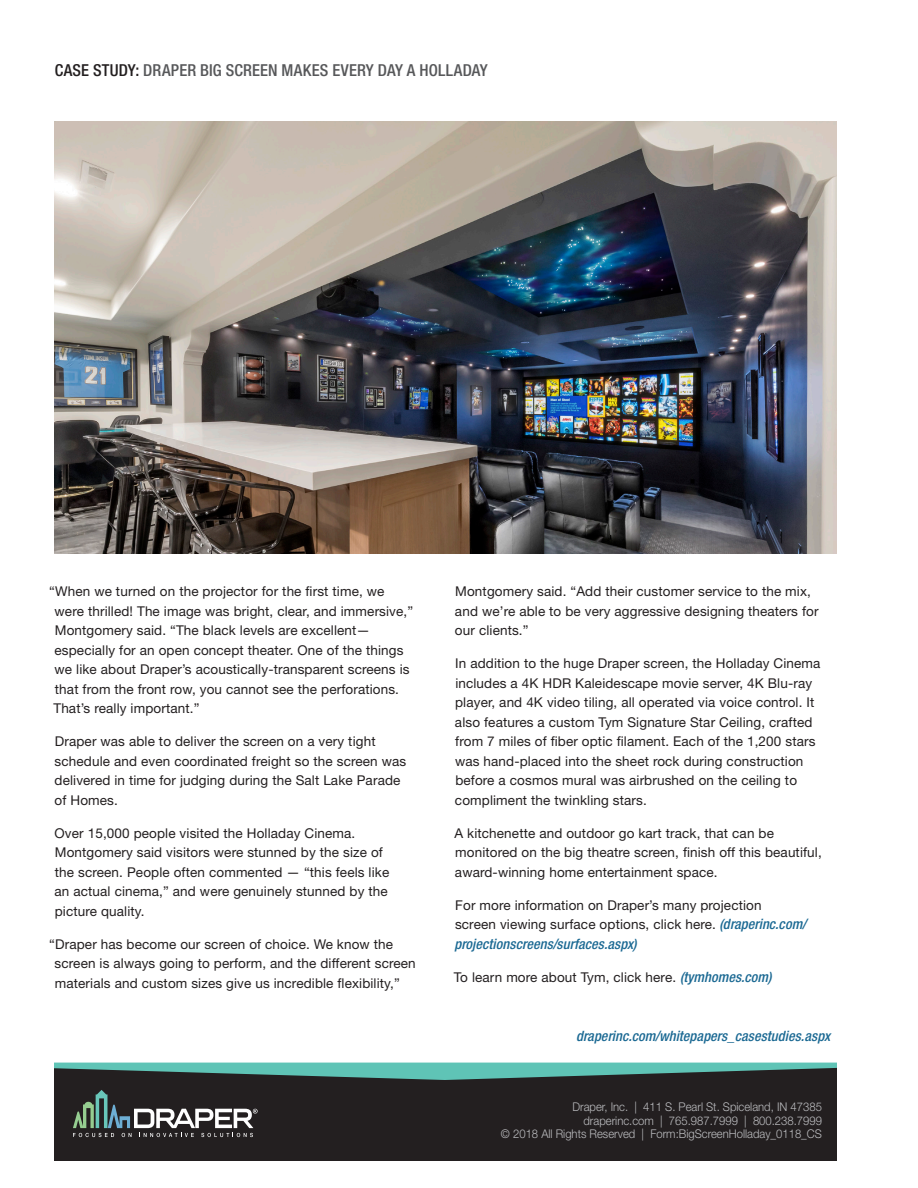
<style>
.page{position:relative;width:918px;height:1188px;background:#fff}
.page>*{position:absolute;margin:0;border:0;box-sizing:border-box;transform-origin:0 0}
.SUBHEAD{font:500 condensed 16.5px "Helvetica Neue LT Std";letter-spacing:.01em;color:#57585a}
.BODY_COPY{font:italic 500 condensed 14.25px "Helvetica Neue LT Std";letter-spacing:.005em;color:#1b6993}
.BODY_COPY-2{font:13.5px/19.5px "Helvetica Neue LT Std";letter-spacing:.01em;color:#231f20}
.t1{font:300 12px/13.5px "Helvetica Neue LT Std";color:#bcbdc0;text-align:right;scale:.94 1}
.s1{color:#231f20}
.s2{font-weight:500;font-style:italic;font-stretch:condensed;font-size:14.25px;color:#1b6993}
</style>
<div class="page">
<div style="left:54px;top:1067px;width:783px;height:94px;background:#231f20"></div>
<svg style="left:54px;top:1063px;width:783px;height:17px"></svg>
<svg style="left:73px;top:1090px;width:185px;height:47px"></svg>
<img style="left:54px;top:122px;width:783px;height:432px">
<p class="SUBHEAD" style="left:55px;top:60px;width:434px"><span class="s1">CASE STUDY:</span> DRAPER BIG SCREEN MAKES EVERY DAY A HOLLADAY</p>
<p class="BODY_COPY-2" style="left:53px;top:582px;width:361px;text-indent:-4px">“When we turned on the projector for the first time, we were thrilled! The image was bright, clear, and immersive,” Montgomery said. “The black levels are excellent— especially for an open concept theater. One of the things we like about Draper’s acoustically-transparent screens is that from the front row, you cannot see the perforations.<br>That’s really important.”</p>
<p class="BODY_COPY-2" style="left:55px;top:732px;width:353px">Draper was able to deliver the screen on a very tight schedule and even coordinated freight so the screen was delivered in time for judging during the Salt Lake Parade of Homes.</p>
<p class="BODY_COPY-2" style="left:55px;top:823px;width:336px">Over 15,000 people visited the Holladay Cinema.<br>Montgomery said visitors were stunned by the size of the screen. People often commented — “this feels like an actual cinema,” and were genuinely stunned by the picture quality.</p>
<p class="BODY_COPY-2" style="left:55px;top:934px;width:363px;text-indent:-5px">“Draper has become our screen of choice. We know the screen is always going to perform, and the different screen materials and custom sizes give us incredible flexibility,”</p>
<p class="BODY_COPY-2" style="left:455px;top:582px;width:365px">Montgomery said. “Add their customer service to the mix, and we’re able to be very aggressive designing theaters for our clients.”</p>
<p class="BODY_COPY-2" style="left:455px;top:654px;width:367px">In addition to the huge Draper screen, the Holladay Cinema includes a 4K HDR Kaleidescape movie server, 4K Blu-ray player, and 4K video tiling, all operated via voice control. It also features a custom Tym Signature Star Ceiling, crafted from 7 miles of fiber optic filament. Each of the 1,200 stars was hand-placed into the sheet rock during construction before a cosmos mural was airbrushed on the ceiling to compliment the twinkling stars.</p>
<p class="BODY_COPY-2" style="left:454px;top:823px;width:369px">A kitchenette and outdoor go kart track, that can be monitored on the big theatre screen, finish off this beautiful, award-winning home entertainment space.</p>
<p class="BODY_COPY-2" style="left:455px;top:895px;width:353px">For more information on Draper’s many projection<br>screen viewing surface options, click here. <span class="s2">(draperinc.com/</span></p>
<p class="BODY_COPY" style="left:454px;top:935px;width:184px">projectionscreens/surfaces.aspx)</p>
<p class="BODY_COPY-2" style="left:454px;top:967px;width:319px">To learn more about Tym, click here. <span class="s2">(tymhomes.com)</span></p>
<p class="BODY_COPY" style="left:576px;top:1027px;width:256px">draperinc.com/whitepapers_casestudies.aspx</p>
<p class="t1" style="left:501px;top:1100px;width:343px">Draper, Inc. | 411 S. Pearl St. Spiceland, IN 47385 draperinc.com | 765.987.7999 | 800.238.7999<br>© 2018 All Rights Reserved | Form:BigScreenHolladay_0118_CS</p>
</div>
